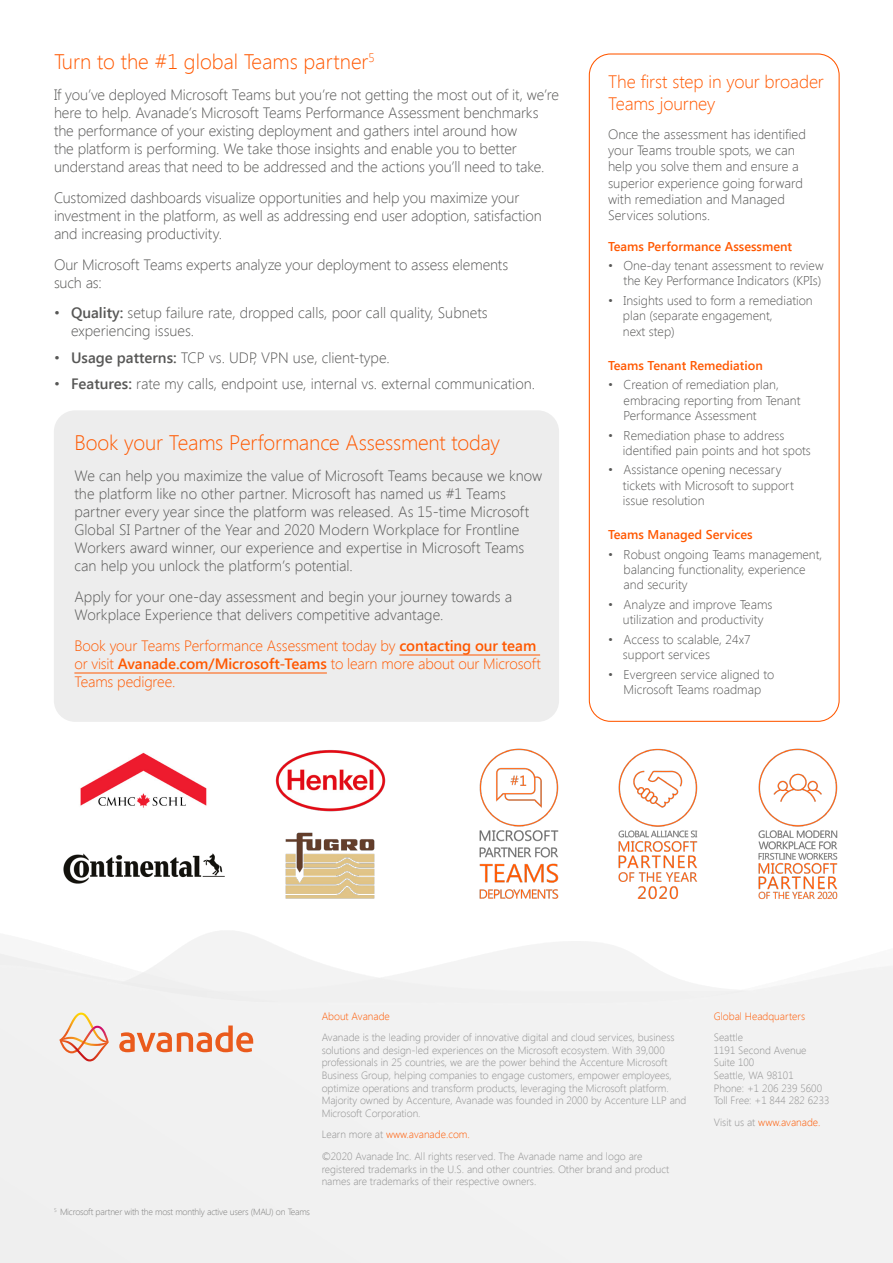
<style>
.page{position:relative;width:893px;height:1263px;background:#fff}
.page>*{position:absolute;margin:0;border:0;box-sizing:border-box;transform-origin:0 0}
.t1{font:300 21px "Segoe UI";letter-spacing:-.005em;color:#ff5800}
.t2{font:300 18px/21.6px "Segoe UI";letter-spacing:-.01em;color:#ff5800}
.t3{font:300 15px/18px "Segoe UI";letter-spacing:-.005em;color:#575756}
.t4{font:300 15px/18px "Segoe UI";letter-spacing:-.01em;color:#ff5800}
.t5{font:300 13.5px/16.2px "Segoe UI";color:#575756}
.t6{font:300 12.75px/15.3px "Segoe UI";color:#575756}
.t7{font:600 12.75px "Segoe UI";color:#ff5800}
.t8{font:300 10.5px/12.6px "Segoe UI";color:#909090}
.t9{font:300 10.5px "Segoe UI";color:#ff5800}
.t10{font:300 9px "Segoe UI";letter-spacing:-.02em;color:#7e7e7d}
.s1{font-weight:600}
.s2{color:#ff5800}
.s3{color:#909090}
</style>
<div class="page">
<div style="left:54px;top:410px;width:505px;height:312px;background:#ededed;border-radius:21px"></div>
<svg style="left:119px;top:1025px;width:134px;height:27px"></svg>
<svg style="left:59px;top:1012px;width:50px;height:49px"></svg>
<div style="left:589px;top:53px;width:251px;height:669px;border:1px solid #ff5800;border-radius:21px"></div>
<hr style="left:399px;top:655px;width:141px;height:1px;background:#ff5800">
<hr style="left:74px;top:673px;width:253px;height:1px;background:#ff5800">
<img style="left:276px;top:750px;width:110px;height:61px">
<img style="left:285px;top:832px;width:90px;height:67px">
<img style="left:64px;top:853px;width:161px;height:30px">
<img style="left:80px;top:752px;width:127px;height:56px">
<img style="left:479px;top:748px;width:80px;height:151px">
<img style="left:618px;top:748px;width:80px;height:152px">
<img style="left:758px;top:748px;width:80px;height:152px">
<h1 class="t1" style="left:54px;top:47px;width:322px">Turn to the #1 global Teams partner<sup>5</sup></h1>
<p class="t3" style="left:54px;top:85px;width:506px">If you’ve deployed Microsoft Teams but you’re not getting the most out of it, we’re here to help. Avanade’s Microsoft Teams Performance Assessment benchmarks the performance of your existing deployment and gathers intel around how<br>the platform is performing. We take those insights and enable you to better understand areas that need to be addressed and the actions you’ll need to take.</p>
<p class="t3" style="left:54px;top:188px;width:489px">Customized dashboards visualize opportunities and help you maximize your investment in the platform, as well as addressing end user adoption, satisfaction and increasing productivity.</p>
<p class="t3" style="left:54px;top:255px;width:456px">Our Microsoft Teams experts analyze your deployment to assess elements such as:</p>
<p class="t3" style="left:71px;top:303px;width:418px;text-indent:-17px">• <span class="s1">Quality:</span> setup failure rate, dropped calls, poor call quality, Subnets experiencing issues.</p>
<p class="t3" style="left:54px;top:348px;width:337px">• <span class="s1">Usage patterns:</span> TCP vs. UDP, VPN use, client-type.</p>
<p class="t3" style="left:54px;top:374px;width:483px">• <span class="s1">Features:</span> rate my calls, endpoint use, internal vs. external communication.</p>
<h1 class="t1" style="left:74px;top:428px;width:427px">Book your Teams Performance Assessment today</h1>
<p class="t3" style="left:74px;top:466px;width:469px">We can help you maximize the value of Microsoft Teams because we know the platform like no other partner. Microsoft has named us #1 Teams partner every year since the platform was released. As 15-time Microsoft Global SI Partner of the Year and 2020 Modern Workplace for Frontline Workers award winner, our experience and expertise in Microsoft Teams can help you unlock the platform’s potential.</p>
<p class="t3" style="left:74px;top:587px;width:439px">Apply for your one-day assessment and begin your journey towards a<br>Workplace Experience that delivers competitive advantage.</p>
<p class="t4" style="left:74px;top:636px;width:468px">Book your Teams Performance Assessment today by <span class="s1">contacting our team </span>or visit <span class="s1">Avanade.com/Microsoft-Teams</span> to learn more about our Microsoft<br>Teams pedigree.</p>
<p class="t2" style="left:608px;top:71px;width:217px">The first step in your broader<br>Teams journey</p>
<p class="t5" style="left:608px;top:126px;width:199px">Once the assessment has identified your Teams trouble spots, we can help you solve them and ensure a superior experience going forward with remediation and Managed<br>Services solutions.</p>
<p class="t7" style="left:608px;top:237px;width:186px">Teams Performance Assessment</p>
<p class="t6" style="left:608px;top:257px;width:217px;text-align:right">• One-day tenant assessment to review the Key Performance Indicators (KPIs)</p>
<p class="t6" style="left:623px;top:292px;width:191px;text-indent:-15px">• Insights used to form a remediation plan (separate engagement,<br>next step)</p>
<p class="t7" style="left:608px;top:356px;width:156px">Teams Tenant Remediation</p>
<p class="t6" style="left:624px;top:377px;width:178px;text-indent:-16px">• Creation of remediation plan, embracing reporting from Tenant<br>Performance Assessment</p>
<p class="t6" style="left:623px;top:427px;width:189px;text-indent:-15px">• Remediation phase to address identified pain points and hot spots</p>
<p class="t6" style="left:623px;top:462px;width:172px;text-indent:-15px">• Assistance opening necessary tickets with Microsoft to support issue resolution</p>
<p class="t7" style="left:608px;top:526px;width:146px">Teams Managed Services</p>
<p class="t6" style="left:624px;top:546px;width:200px;text-indent:-16px">• Robust ongoing Teams management, balancing functionality, experience and security</p>
<p class="t6" style="left:608px;top:596px;width:166px;text-align:center">• Analyze and improve Teams utilization and productivity</p>
<p class="t6" style="left:623px;top:631px;width:129px;text-indent:-15px">• Access to scalable, 24x7 support services</p>
<p class="t6" style="left:608px;top:666px;width:168px;text-align:center">• Evergreen service aligned to<br>Microsoft Teams roadmap</p>
<p class="t10" style="left:54px;top:1206px;width:258px"><sup>5</sup> Microsoft partner with the most monthly active users (MAU) on Teams</p>
<p class="t9" style="left:322px;top:1009px;width:70px">About Avanade</p>
<p class="t8" style="left:322px;top:1031px;width:366px">Avanade is the leading provider of innovative digital and cloud services, business solutions and design-led experiences on the Microsoft ecosystem. With 39,000 professionals in 25 countries, we are the power behind the Accenture Microsoft Business Group, helping companies to engage customers, empower employees, optimize operations and transform products, leveraging the Microsoft platform.<br>Majority owned by Accenture, Avanade was founded in 2000 by Accenture LLP and Microsoft Corporation.</p>
<p class="t8" style="left:322px;top:1123px;width:322px;line-height:21.6px">Learn more at <span class="s2">www.avanade.com.<br></span>©2020 Avanade Inc. All rights reserved. The Avanade name and logo are</p>
<p class="t8" style="left:322px;top:1162px;width:349px">registered trademarks in the U.S. and other countries. Other brand and product names are trademarks of their respective owners.</p>
<p class="t9" style="left:714px;top:1009px;width:93px">Global Headquarters</p>
<p class="t8" style="left:714px;top:1031px;width:117px">Seattle<br>1191 Second Avenue<br>Suite 100<br>Seattle, WA 98101<br>Phone: +1 206 239 5600<br>Toll Free: +1 844 282 6233</p>
<p class="t9" style="left:714px;top:1115px;width:108px"><span class="s3">Visit us at</span> www.avanade.</p>
</div>
